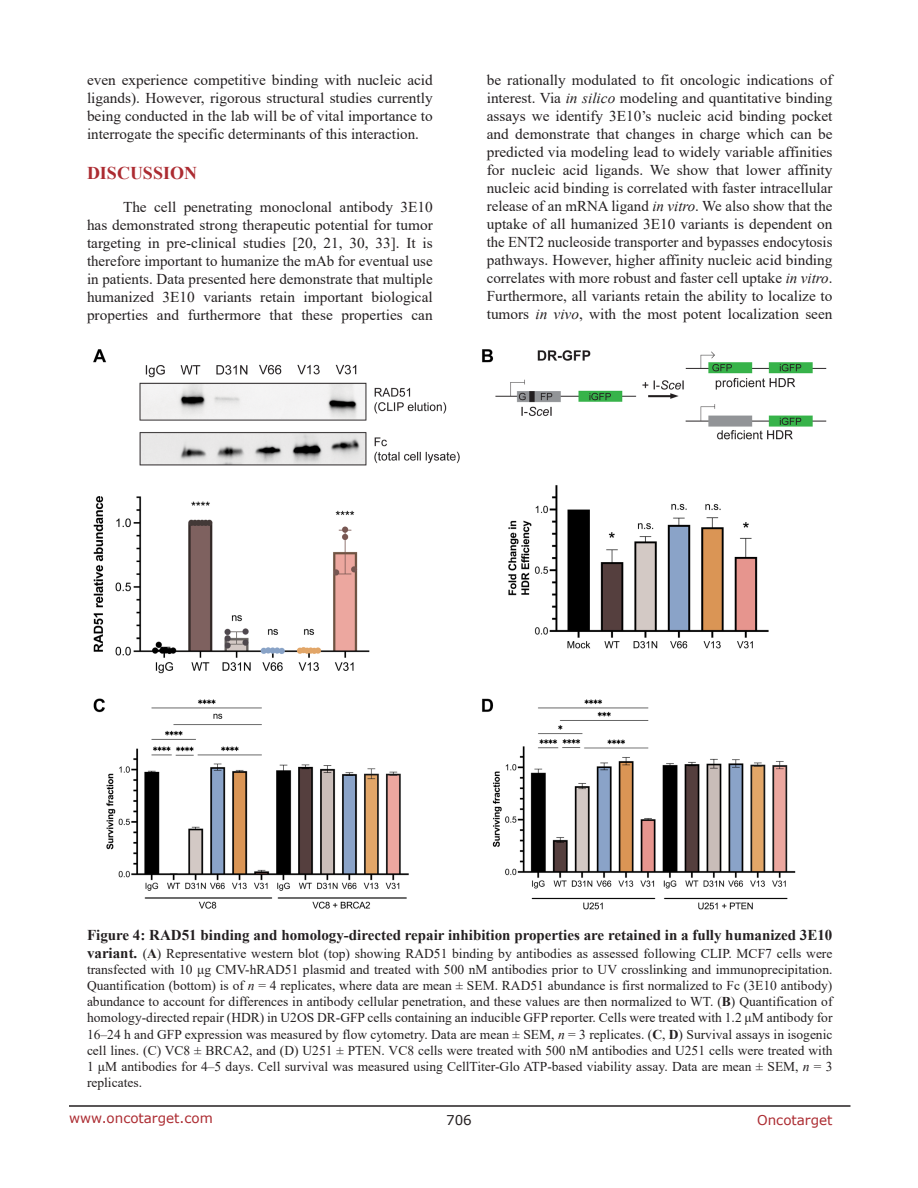
<style>
.page{position:relative;width:918px;height:1188px;background:#fff}
.page>*{position:absolute;margin:0;border:0;box-sizing:border-box;transform-origin:0 0}
.Heading{font:700 18px "Times New Roman";color:#ac2b31}
.BodyText{font:15px/18px "Times New Roman";color:#231f20;text-align:justify}
.FigureText{font:700 15px "Times New Roman";color:#231f20}
.FigureText-2{font:13.5px/16.2px "Times New Roman";color:#231f20;text-align:justify}
.t1{font:13.5px "Verdana";color:#ac2b31}
.t2{font:13.5px "Verdana";color:#231f20}
.s1{font-style:italic}
.s2{font-weight:700;font-size:15px}
.s3{font-weight:700}
</style>
<div class="page">
<hr style="left:69px;top:1105px;width:781px;height:2px;background:#231f20">
<img style="left:93px;top:349px;width:734px;height:561px">
<p class="BodyText" style="left:87px;top:71px;width:347px">even experience competitive binding with nucleic acid ligands). However, rigorous structural studies currently being conducted in the lab will be of vital importance to interrogate the specific determinants of this interaction.</p>
<p class="Heading" style="left:87px;top:160px;width:112px">DISCUSSION</p>
<p class="BodyText" style="left:87px;top:198px;width:347px;text-indent:36px">The cell penetrating monoclonal antibody 3E10 has demonstrated strong therapeutic potential for tumor targeting in pre-clinical studies [20, 21, 30, 33]. It is therefore important to humanize the mAb for eventual use in patients. Data presented here demonstrate that multiple humanized 3E10 variants retain important biological properties and furthermore that these properties can</p>
<p class="BodyText" style="left:487px;top:71px;width:347px">be rationally modulated to fit oncologic indications of interest. Via <span class="s1">in silico</span> modeling and quantitative binding assays we identify 3E10’s nucleic acid binding pocket and demonstrate that changes in charge which can be predicted via modeling lead to widely variable affinities for nucleic acid ligands. We show that lower affinity nucleic acid binding is correlated with faster intracellular release of an mRNA ligand <span class="s1">in vitro</span>. We also show that the uptake of all humanized 3E10 variants is dependent on the ENT2 nucleoside transporter and bypasses endocytosis pathways. However, higher affinity nucleic acid binding correlates with more robust and faster cell uptake <span class="s1">in vitro</span>.<br>Furthermore, all variants retain the ability to localize to tumors <span class="s1">in vivo</span>, with the most potent localization seen</p>
<p class="FigureText" style="left:87px;top:924px;width:747px">Figure 4: RAD51 binding and homology-directed repair inhibition properties are retained in a fully humanized 3E10</p>
<p class="FigureText-2" style="left:87px;top:945px;width:747px"><span class="s2">variant.</span> (<span class="s3">A</span>) Representative western blot (top) showing RAD51 binding by antibodies as assessed following CLIP. MCF7 cells were transfected with 10 μg CMV-hRAD51 plasmid and treated with 500 nM antibodies prior to UV crosslinking and immunoprecipitation.<br>Quantification (bottom) is of <span class="s1">n</span> = 4 replicates, where data are mean ± SEM. RAD51 abundance is first normalized to Fc (3E10 antibody) abundance to account for differences in antibody cellular penetration, and these values are then normalized to WT. (<span class="s3">B</span>) Quantification of homology-directed repair (HDR) in U2OS DR-GFP cells containing an inducible GFP reporter. Cells were treated with 1.2 μM antibody for 16–24 h and GFP expression was measured by flow cytometry. Data are mean ± SEM, <span class="s1">n</span> = 3 replicates. (<span class="s3">C</span>, <span class="s3">D</span>) Survival assays in isogenic cell lines. (C) VC8 ± BRCA2, and (D) U251 ± PTEN. VC8 cells were treated with 500 nM antibodies and U251 cells were treated with 1 μM antibodies for 4–5 days. Cell survival was measured using CellTiter-Glo ATP-based viability assay. Data are mean ± SEM, <span class="s1">n</span> = 3 replicates.</p>
<p class="t1" style="left:69px;top:1109px;width:145px">www.oncotarget.com</p>
<p class="t2" style="left:446px;top:1111px;width:27px">706</p>
<p class="t1" style="left:757px;top:1111px;width:77px">Oncotarget</p>
</div>
